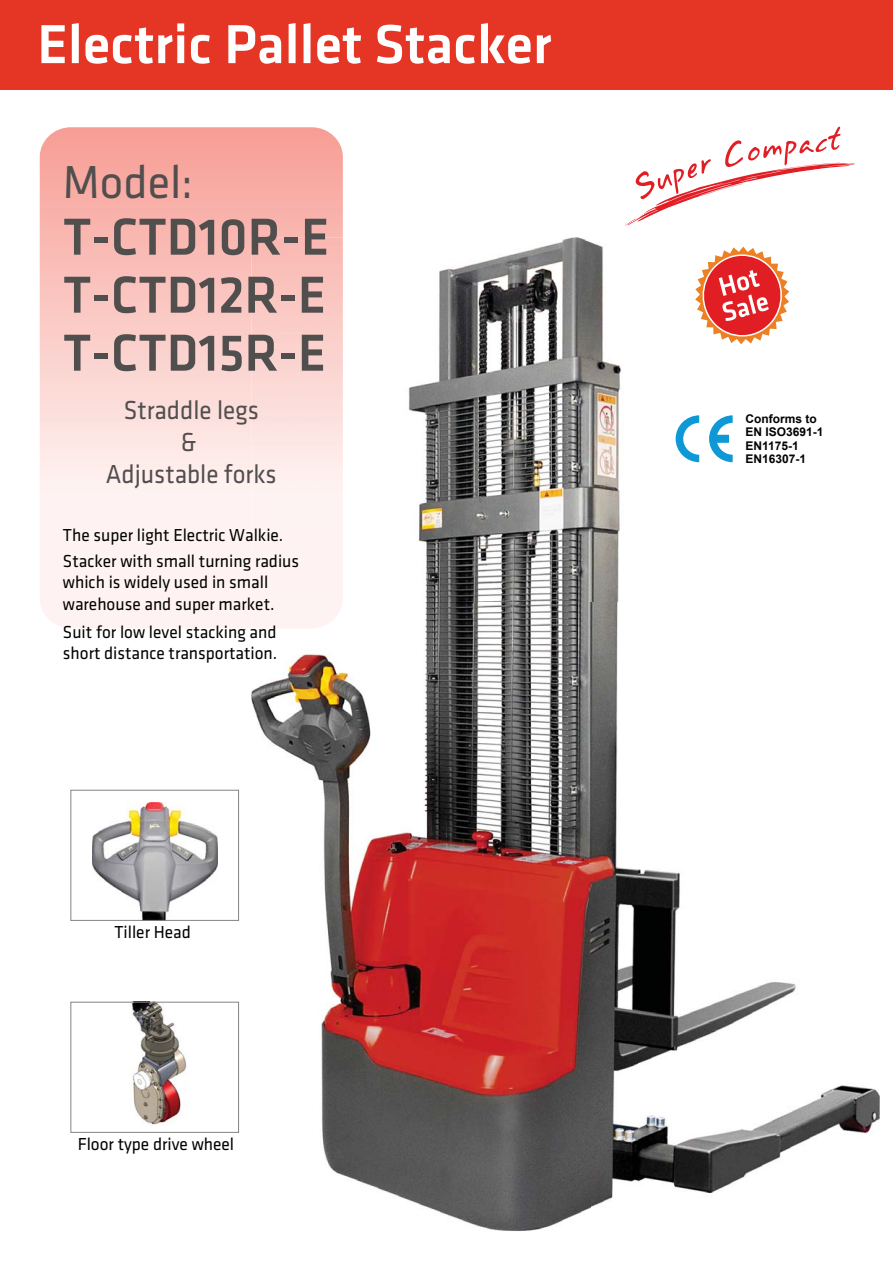
<style>
.page{position:relative;width:893px;height:1263px;background:#fff}
.page>*{position:absolute;margin:0;border:0;box-sizing:border-box;transform-origin:0 0}
.t1{font:500 54px "Klavika";color:#514e4e}
.t2{font:48px "Klavika";color:#514e4e}
.t3{font:27px/32.4px "Klavika";color:#514e4e;text-align:center;scale:.93 1}
.t4{font:18px/21.6px "Klavika";color:#010202}
.t5{font:700 12px/13.4px "Arial";color:#010202}
</style>
<div class="page">
<img style="left:408px;top:237px;width:213px;height:366px">
<img style="left:639px;top:246px;width:241px;height:947px">
<img style="left:251px;top:603px;width:388px;height:628px">
<svg style="left:695px;top:247px;width:94px;height:97px"></svg>
<img style="left:131px;top:1004px;width:56px;height:121px">
<div style="left:70px;top:1002px;width:169px;height:131px;border:1px solid #838484"></div>
<img style="left:92px;top:803px;width:125px;height:116px">
<div style="left:71px;top:790px;width:168px;height:131px;border:1px solid #838484"></div>
<svg style="left:676px;top:415px;width:57px;height:47px"></svg>
<svg style="left:625px;top:127px;width:230px;height:99px"></svg>
<svg style="left:40px;top:127px;width:303px;height:501px"></svg>
<img style="left:251px;top:237px;width:92px;height:391px">
<div style="left:0;top:0;width:893px;height:89px;background:#e53625"></div>
<svg style="left:41px;top:25px;width:24px;height:38px"></svg>
<svg style="left:72px;top:23px;width:7px;height:40px"></svg>
<svg style="left:85px;top:23px;width:99px;height:41px"></svg>
<svg style="left:191px;top:35px;width:19px;height:29px"></svg>
<svg style="left:228px;top:25px;width:53px;height:39px"></svg>
<svg style="left:289px;top:23px;width:7px;height:40px"></svg>
<svg style="left:304px;top:23px;width:6px;height:40px"></svg>
<svg style="left:317px;top:28px;width:44px;height:36px"></svg>
<svg style="left:377px;top:25px;width:73px;height:39px"></svg>
<svg style="left:456px;top:35px;width:19px;height:29px"></svg>
<svg style="left:481px;top:23px;width:49px;height:41px"></svg>
<svg style="left:537px;top:35px;width:14px;height:28px"></svg>
<h2 class="t2" style="left:63px;top:164px;width:132px">Model:</h2>
<h1 class="t1" style="left:63px;top:204px;width:268px">T-CTD10R-E</h1>
<h1 class="t1" style="left:63px;top:262px;width:264px">T-CTD12R-E</h1>
<h1 class="t1" style="left:63px;top:320px;width:264px">T-CTD15R-E</h1>
<h3 class="t3" style="left:106px;top:395px;width:185px">Straddle legs<br>&amp;<br>Adjustable forks</h3>
<p class="t4" style="left:63px;top:525px;width:222px">The super light Electric Walkie.</p>
<p class="t4" style="left:63px;top:551px;width:238px">Stacker with small turning radius which is widely used in small warehouse and super market.</p>
<p class="t4" style="left:63px;top:622px;width:216px">Suit for low level stacking and short distance transportation.</p>
<p class="t4" style="left:114px;top:922px;width:78px">Tiller Head</p>
<p class="t4" style="left:78px;top:1134px;width:158px">Floor type drive wheel</p>
<p class="t5" style="left:745px;top:412px;width:79px">Conforms to<br>EN ISO3691-1<br>EN1175-1<br>EN16307-1</p>
</div>
